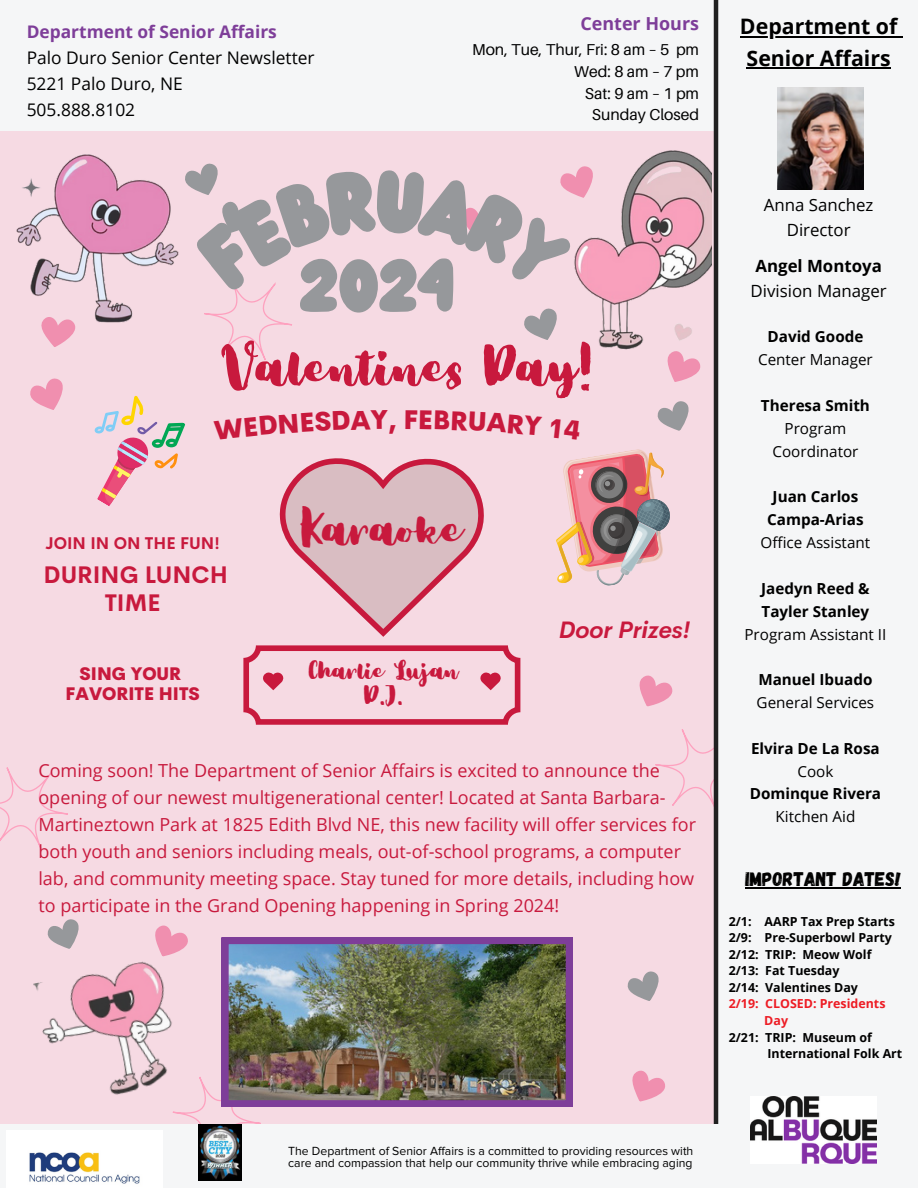
<style>
.page{position:relative;width:918px;height:1188px;background:#f6dae3}
.page>*{position:absolute;margin:0;border:0;box-sizing:border-box;transform-origin:0 0}
.t1{font:64.65px "Wedges";color:#96989b}
.t2{font:56.25px "Bloom Skirt";color:#c8193d}
.t3{font:48.45px "Bloom Skirt";color:#c8193d}
.t4{font:800 26.1px "Cerebri Sans";color:#c8193d}
.t5{font:25.65px/25.7px "Bloom Skirt";color:#c8193d;text-align:center}
.t6{font:700 23.55px/27.9px "Cerebri Sans";color:#c8193d;text-align:center}
.t7{font:italic 700 23.4px "Cerebri Sans";color:#c8193d}
.t8{font:700 21.3px "Open Sans";color:#000}
.t9{font:19.65px "Gagalin";color:#000}
.t10{font:18px/27px "Open Sans";color:#c8193d}
.t11{font:700 18px "Open Sans";color:#7e3e99}
.t12{font:800 17.7px "Cerebri Sans";color:#c8193d}
.t13{font:17.4px "Open Sans";color:#000}
.t14{font:700 17.4px "Open Sans";color:#7e3e99}
.t15{font:16.8px "Open Sans";color:#000}
.t16{font:700 16.8px "Open Sans";color:#000}
.t17{font:700 16.65px "Cerebri Sans";color:#c8193d}
.t18{font:15.75px "Aileron";color:#000}
.t19{font:700 15.3px/22.8px "Open Sans";color:#000}
.t20{font:15.3px "Open Sans";color:#000}
.t21{font:700 12.45px/16.6px "Open Sans";color:#000;text-align:right}
.t22{font:700 12.45px "Open Sans";color:#ed1c24}
.t23{font:12.15px "Proxima Nova";color:#000}
</style>
<div class="page">
<img style="left:33px;top:961px;width:140px;height:152px">
<svg style="left:655px;top:729px;width:59px;height:82px"></svg>
<div style="left:716px;top:0;width:202px;height:1128px;background:#f5f6f7"></div>
<img style="left:16px;top:154px;width:161px;height:169px">
<div style="left:0;top:0;width:918px;height:131px;background:#f5f6f7"></div>
<hr style="left:714px;top:0;width:4px;height:1188px;background:#202020">
<img style="left:777px;top:88px;width:87px;height:102px">
<svg style="left:33px;top:312px;width:51px;height:35px"></svg>
<svg style="left:30px;top:378px;width:33px;height:32px"></svg>
<svg style="left:639px;top:675px;width:34px;height:32px"></svg>
<svg style="left:632px;top:1070px;width:33px;height:32px"></svg>
<svg style="left:657px;top:373px;width:40px;height:58px"></svg>
<svg style="left:143px;top:925px;width:45px;height:42px"></svg>
<svg style="left:0;top:767px;width:68px;height:82px"></svg>
<svg style="left:173px;top:1077px;width:88px;height:48px"></svg>
<img style="left:607px;top:150px;width:104px;height:223px">
<div style="left:0;top:1125px;width:918px;height:63px;background:#f5f6f7"></div>
<img style="left:199px;top:1125px;width:42px;height:56px">
<img style="left:751px;top:1096px;width:126px;height:68px">
<img style="left:222px;top:937px;width:350px;height:170px">
<hr style="left:740px;top:36px;width:157px;height:1px;background:#000">
<hr style="left:747px;top:67px;width:144px;height:2px;background:#000">
<hr style="left:746px;top:887px;width:155px;height:1px;background:#000">
<svg style="left:47px;top:919px;width:32px;height:30px"></svg>
<svg style="left:627px;top:971px;width:32px;height:30px"></svg>
<svg style="left:280px;top:458px;width:204px;height:179px"></svg>
<svg style="left:243px;top:645px;width:277px;height:80px"></svg>
<svg style="left:556px;top:449px;width:114px;height:137px"></svg>
<svg style="left:94px;top:395px;width:92px;height:111px"></svg>
<svg style="left:177px;top:163px;width:430px;height:197px"></svg>
<p class="t14" style="left:27px;top:20px;width:252px">Department of Senior Affairs</p>
<p class="t13" style="left:27px;top:45px;width:289px">Palo Duro Senior Center Newsletter</p>
<p class="t13" style="left:27px;top:71px;width:158px">5221 Palo Duro, NE</p>
<p class="t13" style="left:27px;top:97px;width:110px">505.888.8102</p>
<p class="t11" style="left:580px;top:11px;width:120px">Center Hours</p>
<p class="t18" style="left:472px;top:39px;width:229px">Mon, Tue, Thur, Fri: 8 am – 5 pm</p>
<p class="t18" style="left:574px;top:62px;width:127px">Wed:8am–7pm</p>
<p class="t18" style="left:585px;top:84px;width:116px">Sat:9am–1pm</p>
<p class="t18" style="left:592px;top:105px;width:109px">Sunday Closed</p>
<h5 class="t1" style="left:299px;top:237px;width:157px">2024</h5>
<h4 class="t2" style="left:221px;top:332px;width:373px">Valentines Day!</h4>
<p class="t17" style="left:45px;top:532px;width:176px">JOIN IN ON THE FUN!</p>
<h5 class="t6" style="left:44px;top:561px;width:186px">DURING LUNCH<br>TIME</h5>
<p class="t12" style="left:80px;top:662px;width:103px">SING YOUR</p>
<p class="t12" style="left:66px;top:683px;width:136px">FAVORITE HITS</p>
<p class="t4" style="left:388px;top:403px;width:10px">,</p>
<p class="t3" style="left:300px;top:499px;width:164px">Karaoke</p>
<p class="t5" style="left:309px;top:659px;width:152px">Charlie Lujan<br>D.J.</p>
<h6 class="t7" style="left:559px;top:615px;width:133px">Door Prizes!</h6>
<p class="t10" style="left:38px;top:756px;width:659px">Coming soon! The Department of Senior Affairs is excited to announce the opening of our newest multigenerational center! Located at Santa Barbara-Martineztown Park at 1825 Edith Blvd NE, this new facility will offer services for both youth and seniors including meals, out-of-school programs, a computer lab, and community meeting space. Stay tuned for more details, including how to participate in the Grand Opening happening in Spring 2024!</p>
<p class="t8" style="left:740px;top:12px;width:159px">Department of</p>
<p class="t8" style="left:747px;top:43px;width:146px">Senior Affairs</p>
<p class="t15" style="left:764px;top:193px;width:111px">Anna Sanchez</p>
<p class="t15" style="left:787px;top:218px;width:65px">Director</p>
<p class="t16" style="left:756px;top:254px;width:128px">Angel Montoya</p>
<p class="t15" style="left:751px;top:279px;width:138px">Division Manager</p>
<p class="t19" style="left:768px;top:325px;width:97px">David Goode</p>
<p class="t20" style="left:758px;top:349px;width:116px">Center Manager</p>
<p class="t19" style="left:761px;top:394px;width:111px">Theresa Smith</p>
<p class="t20" style="left:785px;top:418px;width:63px">Program</p>
<p class="t20" style="left:772px;top:440px;width:87px">Coordinator</p>
<p class="t19" style="left:773px;top:485px;width:87px">Juan Carlos</p>
<p class="t19" style="left:767px;top:508px;width:98px">Campa-Arias</p>
<p class="t20" style="left:761px;top:532px;width:111px">Office Assistant</p>
<p class="t19" style="left:761px;top:576px;width:110px">Jaedyn Reed &amp;<br>Tayler Stanley</p>
<p class="t20" style="left:744px;top:623px;width:143px">Program Assistant II</p>
<p class="t19" style="left:758px;top:668px;width:116px">Manuel Ibuado</p>
<p class="t20" style="left:757px;top:692px;width:119px">General Services</p>
<p class="t19" style="left:751px;top:736px;width:130px">Elvira De La Rosa</p>
<p class="t20" style="left:797px;top:760px;width:37px">Cook</p>
<p class="t19" style="left:750px;top:782px;width:133px">Dominque Rivera</p>
<p class="t20" style="left:776px;top:806px;width:81px">Kitchen Aid</p>
<p class="t9" style="left:746px;top:866px;width:157px">IMPORTANT DATES!</p>
<p class="t21" style="left:729px;top:912px;width:24px">2/1:</p>
<p class="t21" style="left:729px;top:912px;width:168px">AARP Tax Prep Starts<br>2/9: Pre-Superbowl Party</p>
<p class="t21" style="left:729px;top:946px;width:31px">2/12:</p>
<p class="t21" style="left:765px;top:946px;width:108px">TRIP: Meow Wolf</p>
<p class="t21" style="left:729px;top:962px;width:31px">2/13:</p>
<p class="t21" style="left:765px;top:962px;width:76px">Fat Tuesday</p>
<p class="t21" style="left:729px;top:979px;width:31px">2/14:</p>
<h1 class="t21" style="left:765px;top:979px;width:94px">Valentines Day</h1>
<h1 class="t22" style="left:729px;top:995px;width:31px">2/19:</h1>
<p class="t22" style="left:765px;top:995px;width:122px">CLOSED: Presidents</p>
<p class="t22" style="left:764px;top:1012px;width:25px">Day</p>
<p class="t21" style="left:729px;top:1028px;width:31px">2/21:</p>
<p class="t21" style="left:765px;top:1028px;width:108px">TRIP: Museum of</p>
<h2 class="t21" style="left:768px;top:1045px;width:136px">International Folk Art</h2>
<p class="t23" style="left:288px;top:1144px;width:407px">The Department of Senior Affairs is a committed to providing resources with</p>
<p class="t23" style="left:288px;top:1156px;width:406px">care and compassion that help our community thrive while embracing aging</p>
</div>
